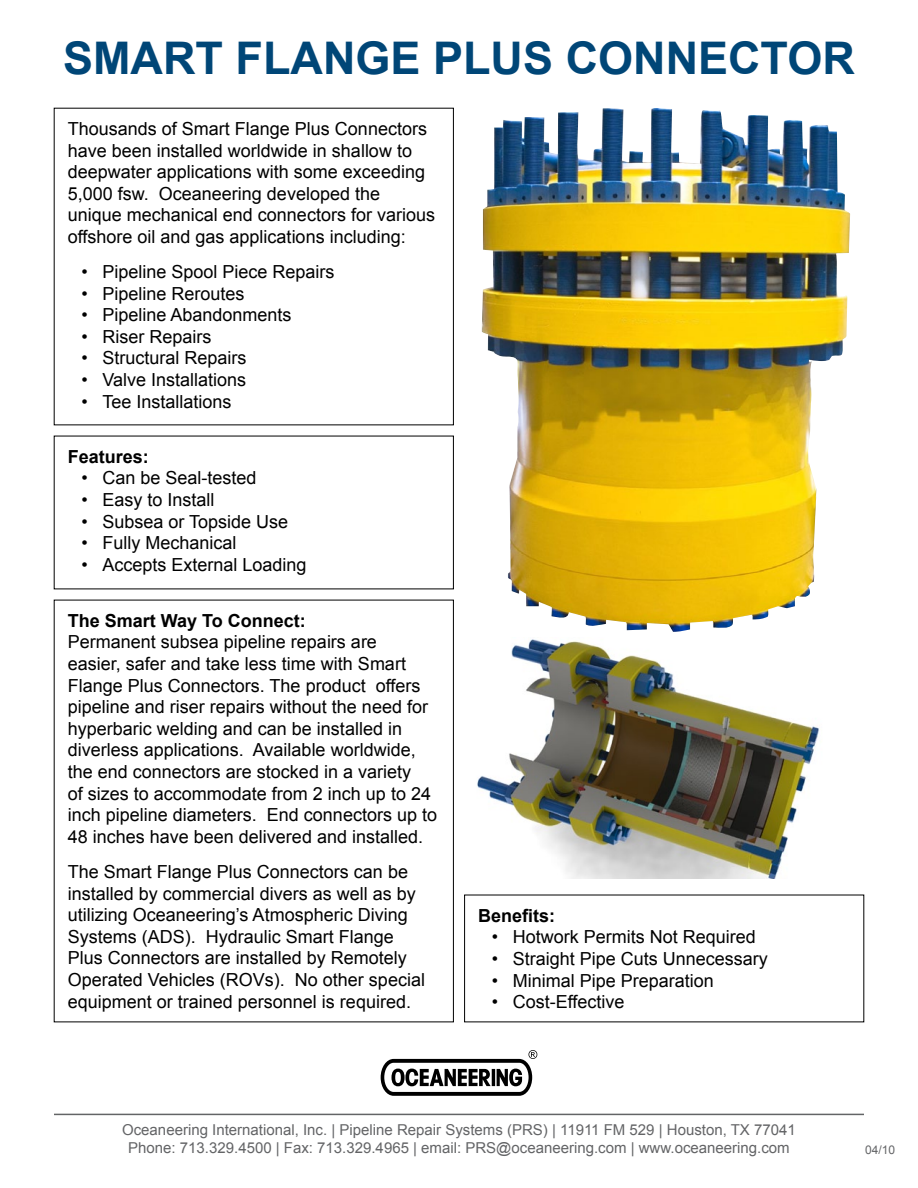
<style>
.page{position:relative;width:918px;height:1188px;background:#fff}
.page>*{position:absolute;margin:0;border:0;box-sizing:border-box;transform-origin:0 0}
.t1{font:700 45px "Arial";color:#004677}
.Text_-_Front{font:18px/21.6px "Arial";color:#000}
.Text_-_Bullets{font:18px "Arial";color:#000}
.Text_-_Header{font:700 18px "Arial";color:#000}
.Address_Text{font:15px/18px "Arial";color:#636466;text-align:center}
.Date{font:12px "Arial";color:#636466}
</style>
<div class="page">
<hr style="left:54px;top:1114px;width:810px;height:1px;background:#636466">
<svg style="left:381px;top:1050px;width:156px;height:46px"></svg>
<img style="left:482px;top:108px;width:368px;height:524px">
<img style="left:477px;top:639px;width:343px;height:239px">
<p class="t1" style="left:63px;top:28px;width:793px">Smart Flange Plus Connector</p>
<p class="Text_-_Front" style="left:68px;top:118px;width:369px">Thousands of Smart Flange Plus Connectors have been installed worldwide in shallow to deepwater applications with some exceeding 5,000 fsw. Oceaneering developed the unique mechanical end connectors for various offshore oil and gas applications including:</p>
<p class="Text_-_Bullets" style="left:81px;top:260px;width:255px">• Pipeline Spool Piece Repairs</p>
<p class="Text_-_Bullets" style="left:81px;top:282px;width:165px">• Pipeline Reroutes</p>
<p class="Text_-_Bullets" style="left:81px;top:303px;width:212px">• Pipeline Abandonments</p>
<p class="Text_-_Bullets" style="left:81px;top:325px;width:132px">• Riser Repairs</p>
<p class="Text_-_Bullets" style="left:81px;top:346px;width:167px">• Structural Repairs</p>
<p class="Text_-_Bullets" style="left:81px;top:368px;width:166px">• Valve Installations</p>
<p class="Text_-_Bullets" style="left:81px;top:390px;width:152px">• Tee Installations</p>
<p class="Text_-_Header" style="left:68px;top:445px;width:83px">Features:</p>
<p class="Text_-_Bullets" style="left:81px;top:466px;width:177px">• Can be Seal-tested</p>
<p class="Text_-_Bullets" style="left:81px;top:488px;width:135px">• Easy to Install</p>
<p class="Text_-_Bullets" style="left:81px;top:510px;width:208px">• Subsea or Topside Use</p>
<p class="Text_-_Bullets" style="left:81px;top:531px;width:157px">• Fully Mechanical</p>
<p class="Text_-_Bullets" style="left:81px;top:553px;width:227px">• Accepts External Loading</p>
<p class="Text_-_Header" style="left:68px;top:609px;width:240px">The Smart Way To Connect:</p>
<p class="Text_-_Front" style="left:68px;top:632px;width:371px">Permanent subsea pipeline repairs are<br>easier, safer and take less time with Smart Flange Plus Connectors. The product offers pipeline and riser repairs without the need for hyperbaric welding and can be installed in diverless applications. Available worldwide, the end connectors are stocked in a variety<br>of sizes to accommodate from 2 inch up to 24 inch pipeline diameters. End connectors up to 48 inches have been delivered and installed.</p>
<p class="Text_-_Front" style="left:68px;top:861px;width:359px">The Smart Flange Plus Connectors can be installed by commercial divers as well as by utilizing Oceaneering’s Atmospheric Diving Systems (ADS). Hydraulic Smart Flange Plus Connectors are installed by Remotely Operated Vehicles (ROVs). No other special equipment or trained personnel is required.</p>
<p class="Text_-_Header" style="left:478px;top:904px;width:79px">Benefits:</p>
<p class="Text_-_Bullets" style="left:492px;top:925px;width:266px">• Hotwork Permits Not Required</p>
<p class="Text_-_Bullets" style="left:492px;top:947px;width:278px">• Straight Pipe Cuts Unnecessary</p>
<p class="Text_-_Bullets" style="left:492px;top:968px;width:224px">• Minimal Pipe Preparation</p>
<p class="Text_-_Bullets" style="left:492px;top:990px;width:134px">• Cost-Effective</p>
<p class="Address_Text" style="left:122px;top:1121px;width:675px">Oceaneering International, Inc. | Pipeline Repair Systems (PRS) | 11911 FM 529 | Houston, TX 77041<br>Phone: 713.329.4500 | Fax: 713.329.4965 | email: PRS@oceaneering.com | www.oceaneering.com</p>
<p class="Date" style="left:865px;top:1142px;width:32px">04/10</p>
</div>
